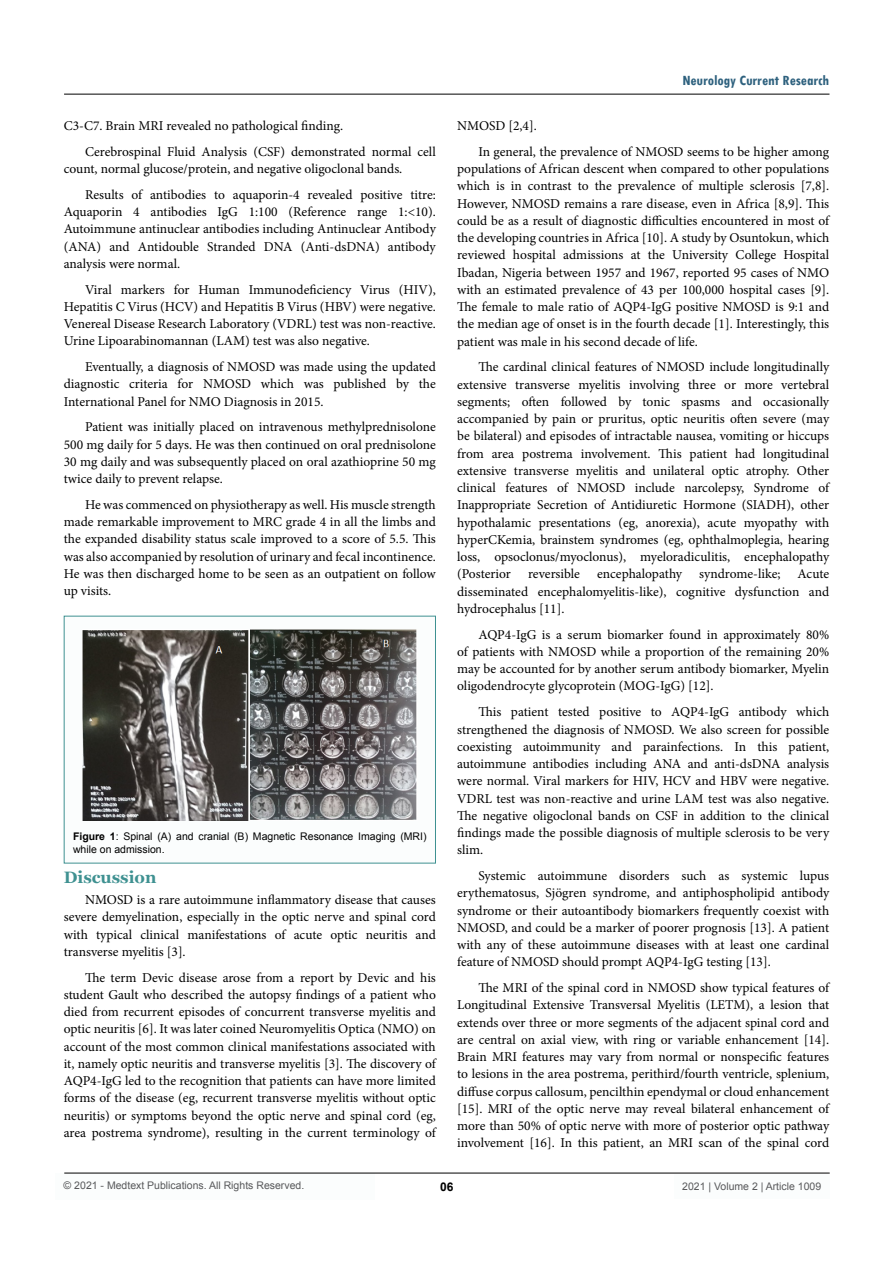
<style>
.page{position:relative;width:893px;height:1263px;background:#fff}
.page>*{position:absolute;margin:0;border:0;box-sizing:border-box;transform-origin:0 0}
.t1{font:700 16.5px "Georgia";color:#3f9191}
.t2{font:700 condensed 15px "Tw Cen";color:#2e617e}
.t3{font:13.5px/17.2px "Minion Pro";color:#000;text-align:justify}
.t4{font:700 12px "Arial";color:#000}
.t5{font:10.5px/13.5px "Arial";color:#000}
.t6{font:10.5px "Arial";color:#58595b}
.s1{font-weight:700}
</style>
<div class="page">
<div style="left:55px;top:1173px;width:320px;height:26px;background:#fbfdfd"></div>
<hr style="left:64px;top:1173px;width:766px;height:1px;background:#000">
<hr style="left:64px;top:94px;width:765px;height:1px;background:#000">
<div style="left:674px;top:1174px;width:156px;height:25px;background:#fbfdfd"></div>
<div style="left:64px;top:616px;width:371px;height:247px;background:#fbfdfd"></div>
<img style="left:82px;top:629px;width:335px;height:192px">
<p class="t3" style="left:85px;top:113px;width:352px;line-height:25.8px;text-indent:-21px">C3-C7. Brain MRI revealed no pathological finding.<br>Cerebrospinal Fluid Analysis (CSF) demonstrated normal cell</p>
<p class="t3" style="left:85px;top:156px;width:352px;line-height:25.8px;text-indent:-21px">count, normal glucose/protein, and negative oligoclonal bands.<br>Results of antibodies to aquaporin-4 revealed positive titre:</p>
<p class="t3" style="left:64px;top:203px;width:374px">Aquaporin 4 antibodies IgG 1:100 (Reference range 1:&lt;10).<br>Autoimmune antinuclear antibodies including Antinuclear Antibody (ANA) and Antidouble Stranded DNA (Anti-dsDNA) antibody analysis were normal.</p>
<p class="t3" style="left:64px;top:281px;width:374px;text-indent:21px">Viral markers for Human Immunodeficiency Virus (HIV), Hepatitis C Virus (HCV) and Hepatitis B Virus (HBV) were negative.<br>Venereal Disease Research Laboratory (VDRL) test was non-reactive.<br>Urine Lipoarabinomannan (LAM) test was also negative.</p>
<p class="t3" style="left:64px;top:358px;width:374px;text-indent:21px">Eventually, a diagnosis of NMOSD was made using the updated diagnostic criteria for NMOSD which was published by the International Panel for NMO Diagnosis in 2015.</p>
<p class="t3" style="left:64px;top:418px;width:374px;text-indent:21px">Patient was initially placed on intravenous methylprednisolone 500 mg daily for 5 days. He was then continued on oral prednisolone 30 mg daily and was subsequently placed on oral azathioprine 50 mg twice daily to prevent relapse.</p>
<p class="t3" style="left:64px;top:496px;width:374px;text-indent:21px">He was commenced on physiotherapy as well. His muscle strength made remarkable improvement to MRC grade 4 in all the limbs and the expanded disability status scale improved to a score of 5.5. This was also accompanied by resolution of urinary and fecal incontinence.<br>He was then discharged home to be seen as an outpatient on follow up visits.</p>
<p class="t5" style="left:73px;top:829px;width:355px"><span class="s1">Figure 1</span>: Spinal (A) and cranial (B) Magnetic Resonance Imaging (MRI) while on admission.</p>
<p class="t1" style="left:64px;top:866px;width:94px">Discussion</p>
<p class="t3" style="left:64px;top:891px;width:374px;text-indent:21px">NMOSD is a rare autoimmune inflammatory disease that causes severe demyelination, especially in the optic nerve and spinal cord with typical clinical manifestations of acute optic neuritis and transverse myelitis [3].</p>
<p class="t3" style="left:64px;top:969px;width:374px;text-indent:21px">The term Devic disease arose from a report by Devic and his student Gault who described the autopsy findings of a patient who died from recurrent episodes of concurrent transverse myelitis and optic neuritis [6]. It was later coined Neuromyelitis Optica (NMO) on account of the most common clinical manifestations associated with it, namely optic neuritis and transverse myelitis [3]. The discovery of AQP4-IgG led to the recognition that patients can have more limited forms of the disease (eg, recurrent transverse myelitis without optic neuritis) or symptoms beyond the optic nerve and spinal cord (eg, area postrema syndrome), resulting in the current terminology of</p>
<p class="t2" style="left:682px;top:72px;width:148px">Neurology Current Research</p>
<p class="t3" style="left:478px;top:113px;width:352px;line-height:25.8px;text-indent:-21px">NMOSD [2,4].<br>In general, the prevalence of NMOSD seems to be higher among</p>
<p class="t3" style="left:457px;top:160px;width:374px">populations of African descent when compared to other populations which is in contrast to the prevalence of multiple sclerosis [7,8].<br>However, NMOSD remains a rare disease, even in Africa [8,9]. This could be as a result of diagnostic difficulties encountered in most of the developing countries in Africa [10]. A study by Osuntokun, which reviewed hospital admissions at the University College Hospital Ibadan, Nigeria between 1957 and 1967, reported 95 cases of NMO with an estimated prevalence of 43 per 100,000 hospital cases [9].<br>The female to male ratio of AQP4-IgG positive NMOSD is 9:1 and the median age of onset is in the fourth decade [1]. Interestingly, this patient was male in his second decade of life.</p>
<p class="t3" style="left:457px;top:358px;width:374px;text-indent:21px">The cardinal clinical features of NMOSD include longitudinally extensive transverse myelitis involving three or more vertebral segments; often followed by tonic spasms and occasionally accompanied by pain or pruritus, optic neuritis often severe (may be bilateral) and episodes of intractable nausea, vomiting or hiccups from area postrema involvement. This patient had longitudinal extensive transverse myelitis and unilateral optic atrophy. Other clinical features of NMOSD include narcolepsy, Syndrome of Inappropriate Secretion of Antidiuretic Hormone (SIADH), other hypothalamic presentations (eg, anorexia), acute myopathy with hyperCKemia, brainstem syndromes (eg, ophthalmoplegia, hearing loss, opsoclonus/myoclonus), myeloradiculitis, encephalopathy (Posterior</p>
<p class="t3" style="left:528px;top:566px;width:53px">reversible</p>
<p class="t3" style="left:597px;top:566px;width:86px">encephalopathy</p>
<p class="t3" style="left:699px;top:566px;width:83px">syndrome-like;</p>
<p class="t3" style="left:457px;top:566px;width:374px;text-indent:340px">Acute disseminated encephalomyelitis-like), cognitive dysfunction and hydrocephalus [11].</p>
<p class="t3" style="left:457px;top:626px;width:374px;text-indent:21px">AQP4-IgG is a serum biomarker found in approximately 80% of patients with NMOSD while a proportion of the remaining 20% may be accounted for by another serum antibody biomarker, Myelin oligodendrocyte glycoprotein (MOG-IgG) [12].</p>
<p class="t3" style="left:457px;top:703px;width:374px;text-indent:21px">This patient tested positive to AQP4-IgG antibody which strengthened the diagnosis of NMOSD. We also screen for possible coexisting autoimmunity and parainfections. In this patient, autoimmune antibodies including ANA and anti-dsDNA analysis were normal. Viral markers for HIV, HCV and HBV were negative.<br>VDRL test was non-reactive and urine LAM test was also negative.<br>The negative oligoclonal bands on CSF in addition to the clinical findings made the possible diagnosis of multiple sclerosis to be very slim.</p>
<p class="t3" style="left:457px;top:867px;width:374px;text-indent:21px">Systemic autoimmune disorders such as systemic lupus erythematosus, Sjögren syndrome, and antiphospholipid antibody syndrome or their autoantibody biomarkers frequently coexist with NMOSD, and could be a marker of poorer prognosis [13]. A patient with any of these autoimmune diseases with at least one cardinal feature of NMOSD should prompt AQP4-IgG testing [13].</p>
<p class="t3" style="left:457px;top:979px;width:374px;text-indent:21px">The MRI of the spinal cord in NMOSD show typical features of Longitudinal Extensive Transversal Myelitis (LETM), a lesion that extends over three or more segments of the adjacent spinal cord and are central on axial view, with ring or variable enhancement [14].<br>Brain MRI features may vary from normal or nonspecific features to lesions in the area postrema, perithird/fourth ventricle, splenium, diffuse corpus callosum, pencilthin ependymal or cloud enhancement [15]. MRI of the optic nerve may reveal bilateral enhancement of more than 50% of optic nerve with more of posterior optic pathway involvement [16]. In this patient, an MRI scan of the spinal cord</p>
<p class="t6" style="left:64px;top:1179px;width:242px">© 2021 - Medtext Publications. All Rights Reserved.</p>
<p class="t4" style="left:440px;top:1178px;width:15px">06</p>
<p class="t6" style="left:682px;top:1180px;width:140px">2021 | Volume 2 | Article 1009</p>
</div>
